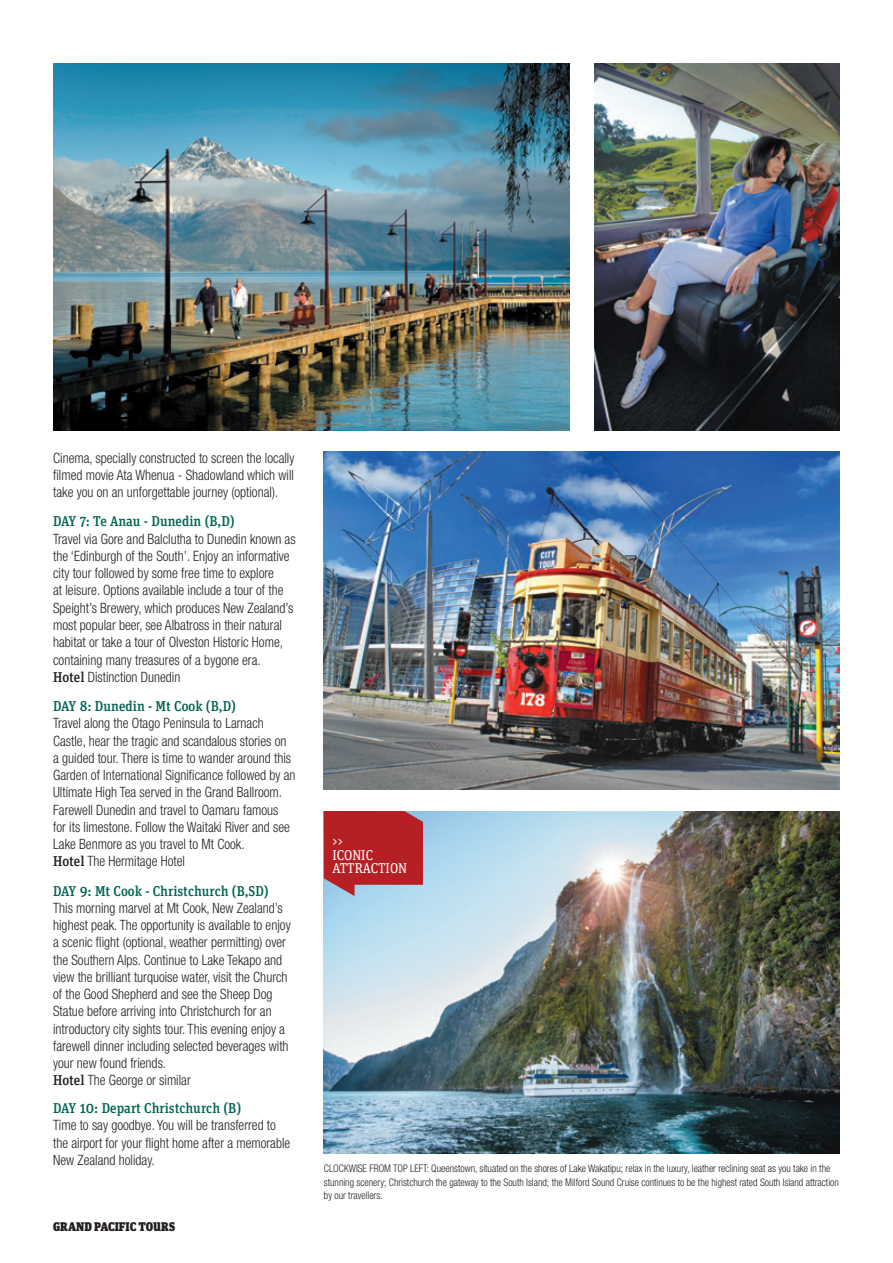
<style>
.page{position:relative;width:893px;height:1263px;background:#fff}
.page>*{position:absolute;margin:0;border:0;box-sizing:border-box;transform-origin:0 0}
.t1{font:300 condensed 14.25px/17.2px "Helvetica Neue";color:#231f20;scale:.95 1}
.t2{font:500 14.25px "Unit Slab OT";color:#006453;scale:.95 1}
.t3{font:14.25px/13.5px "Unit Slab OT";color:#fff;scale:.95 1}
.t4{font:900 12.6px "Unit Slab OT";color:#231f20;scale:.95 1}
.t5{font:300 condensed 10.5px/13.5px "Helvetica Neue";color:#231f20;scale:.95 1}
.s1{font-family:"Unit Slab OT";font-weight:500;font-stretch:normal}
</style>
<div class="page">
<img style="left:53px;top:64px;width:516px;height:366px">
<img style="left:595px;top:64px;width:245px;height:366px">
<img style="left:324px;top:451px;width:516px;height:339px">
<img style="left:324px;top:811px;width:516px;height:342px">
<svg style="left:324px;top:811px;width:99px;height:85px"></svg>
<p class="t1" style="left:53px;top:449px;width:256px;text-align:justify">Cinema, specially constructed to screen the locally filmed movie Ata Whenua - Shadowland which will take you on an unforgettable journey (optional).</p>
<p class="t2" style="left:53px;top:512px;width:192px">DAY 7: Te Anau - Dunedin (B,D)</p>
<p class="t1" style="left:53px;top:530px;width:257px">Travel via Gore and Balclutha to Dunedin known as the ‘Edinburgh of the South’. Enjoy an informative city tour followed by some free time to explore<br>at leisure. Options available include a tour of the Speight’s Brewery, which produces New Zealand’s most popular beer, see Albatross in their natural habitat or take a tour of Olveston Historic Home, containing many treasures of a bygone era.<br><span class="s1">Hotel</span> Distinction Dunedin</p>
<p class="t2" style="left:53px;top:697px;width:194px">DAY 8: Dunedin - Mt Cook (B,D)</p>
<p class="t1" style="left:53px;top:714px;width:257px">Travel along the Otago Peninsula to Larnach Castle, hear the tragic and scandalous stories on a guided tour. There is time to wander around this Garden of International Significance followed by an Ultimate High Tea served in the Grand Ballroom.<br>Farewell Dunedin and travel to Oamaru famous<br>for its limestone. Follow the Waitaki River and see Lake Benmore as you travel to Mt Cook.<br><span class="s1">Hotel</span> The Hermitage Hotel</p>
<p class="t2" style="left:53px;top:882px;width:228px">DAY 9: Mt Cook - Christchurch (B,SD)</p>
<p class="t1" style="left:53px;top:899px;width:252px">This morning marvel at Mt Cook, New Zealand’s highest peak. The opportunity is available to enjoy a scenic flight (optional, weather permitting) over the Southern Alps. Continue to Lake Tekapo and view the brilliant turquoise water, visit the Church of the Good Shepherd and see the Sheep Dog Statue before arriving into Christchurch for an introductory city sights tour. This evening enjoy a farewell dinner including selected beverages with your new found friends.<br><span class="s1">Hotel</span> The George or similar</p>
<p class="t2" style="left:53px;top:1099px;width:199px">DAY 10: Depart Christchurch (B)</p>
<p class="t1" style="left:53px;top:1117px;width:251px">Time to say goodbye. You will be transferred to the airport for your flight home after a memorable<br>New Zealand holiday.</p>
<p class="t4" style="left:53px;top:1218px;width:130px">GRAND PACIFIC TOURS</p>
<p class="t3" style="left:332px;top:835px;width:80px">&gt;&gt;<br>ICONIC<br>ATTRACTION</p>
<p class="t5" style="left:324px;top:1161px;width:544px">CLOCKWISE FROM TOP LEFT: Queenstown, situated on the shores of Lake Wakatipu; relax in the luxury, leather reclining seat as you take in the stunning scenery; Christchurch the gateway to the South Island; the Milford Sound Cruise continues to be the highest rated South Island attraction by our travellers.</p>
</div>
